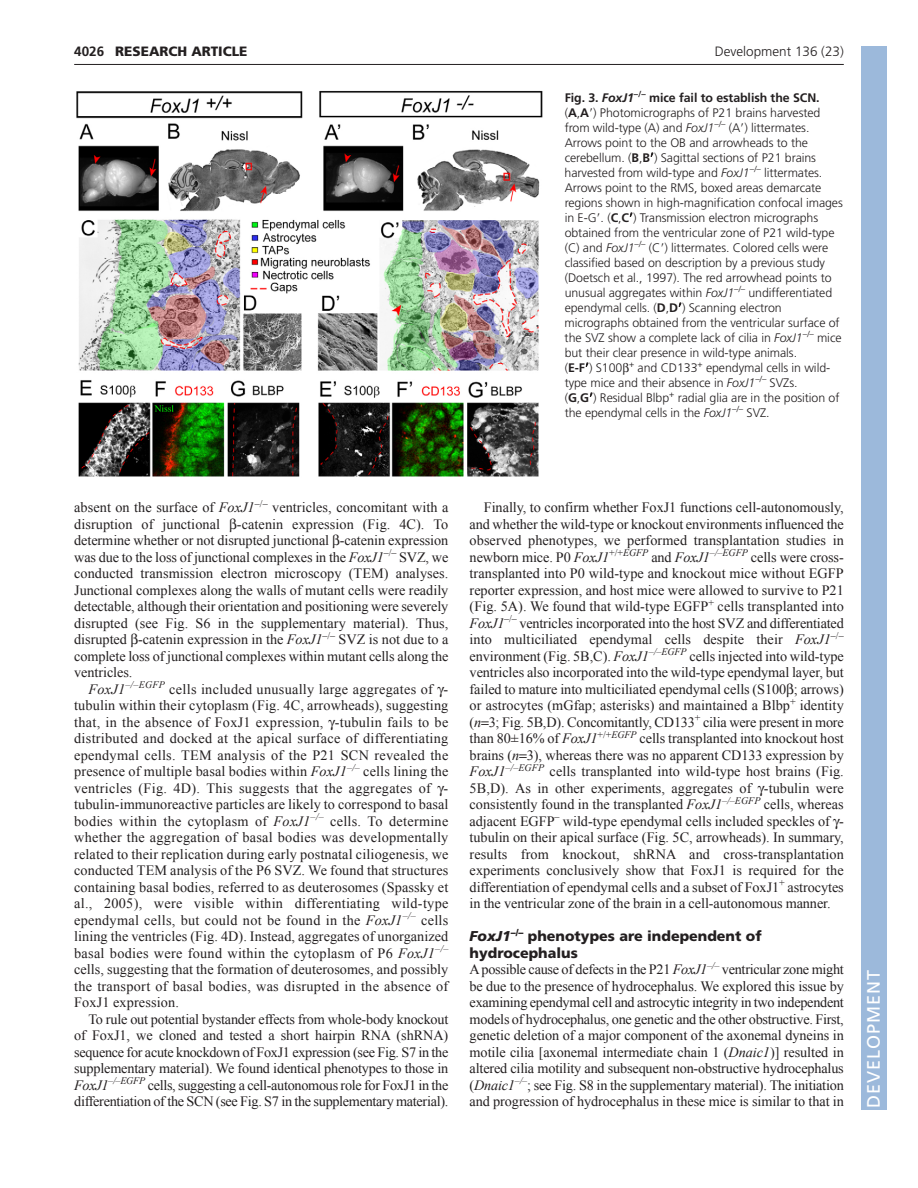
<style>
.page{position:relative;width:918px;height:1188px;background:#fff}
.page>*{position:absolute;margin:0;border:0;box-sizing:border-box;transform-origin:0 0}
.t1{font:18px "Frutiger LT Std";letter-spacing:.055em;color:#fff}
.t2{font:14.25px/16.5px "Times New Roman";letter-spacing:-.005em;color:#231f20;text-align:justify}
.t3{font:900 14.25px/16.5px "Frutiger LT Std";color:#231f20}
.t4{font:300 13.5px "Frutiger LT Std";color:#231f20}
.t5{font:900 13.5px "Frutiger LT Std";color:#231f20}
.t6{font:700 13.5px "Frutiger LT Std";color:#231f20}
.t7{font:300 12.3px/15px "Frutiger LT Std";letter-spacing:-.005em;color:#231f20}
.s1{font-weight:700}
.s2{font-weight:700;font-style:italic}
.s3{font-family:"Mathematical Pi One";font-weight:400}
.s4{font-style:italic}
</style>
<div class="page">
<hr style="left:74px;top:64px;width:770px;height:1px;background:#231f20">
<img style="left:76px;top:90px;width:467px;height:387px">
<div style="left:861px;top:46px;width:25px;height:1064px;background:#9cb9db"></div>
<p class="t6" style="left:74px;top:46px;width:32px">4026</p>
<p class="t5" style="left:115px;top:46px;width:134px">RESEARCH ARTICLE</p>
<p class="t4" style="left:715px;top:46px;width:131px">Development 136 (23)</p>
<p class="t7" style="left:565px;top:91px;width:280px"><span class="s1">Fig. 3.</span> <span class="s2">FoxJ1</span><sup>–/–</sup> <span class="s1">mice fail to establish the SCN. </span>(<span class="s1">A</span>,<span class="s1">A</span><span class="s3">-</span>) Photomicrographs of P21 brains harvested from wild-type (A) and <span class="s4">FoxJ1</span><sup>–/–</sup> (A<span class="s3">-</span>) littermates.<br>Arrows point to the OB and arrowheads to the cerebellum. (<span class="s1">B</span>,<span class="s1">B</span><span class="s3">-</span>) Sagittal sections of P21 brains harvested from wild-type and <span class="s4">FoxJ1</span><sup>–/–</sup> littermates.<br>Arrows point to the RMS, boxed areas demarcate regions shown in high-magnification confocal images in E-G<span class="s3">-</span>. (<span class="s1">C</span>,<span class="s1">C</span><span class="s3">-</span>) Transmission electron micrographs obtained from the ventricular zone of P21 wild-type (C) and <span class="s4">FoxJ1</span><sup>–/–</sup> (C<span class="s3">-</span>) littermates. Colored cells were classified based on description by a previous study (Doetsch et al., 1997). The red arrowhead points to unusual aggregates within <span class="s4">FoxJ1</span><sup>–/–</sup> undifferentiated ependymal cells. (<span class="s1">D</span>,<span class="s1">D</span><span class="s3">-</span>) Scanning electron micrographs obtained from the ventricular surface of the SVZ show a complete lack of cilia in <span class="s4">FoxJ1</span><sup>–/–</sup> mice but their clear presence in wild-type animals.<br>(<span class="s1">E-F</span><span class="s3">-</span>) S100 <sup>+</sup> and CD133<sup>+</sup> ependymal cells in wild&shy;type mice and their absence in <span class="s4">FoxJ1</span><sup>–/–</sup> SVZs.<br>(<span class="s1">G</span>,<span class="s1">G</span><span class="s3">-</span>) Residual Blbp<sup>+</sup> radial glia are in the position of the ependymal cells in the <span class="s4">FoxJ1</span><sup>–/–</sup> SVZ.</p>
<p class="t2" style="left:74px;top:499px;width:376px">absent on the surface of <span class="s4">FoxJ1</span><sup>–/–</sup> ventricles, concomitant with a disruption of junctional -catenin expression (Fig. 4C). To determine whether or not disrupted junctional -catenin expression was due to the loss of junctional complexes in the <span class="s4">FoxJ1</span><sup>–/–</sup> SVZ, we conducted transmission electron microscopy (TEM) analyses.<br>Junctional complexes along the walls of mutant cells were readily detectable, although their orientation and positioning were severely disrupted (see Fig. S6 in the supplementary material). Thus, disrupted -catenin expression in the <span class="s4">FoxJ1</span><sup>–/–</sup> SVZ is not due to a complete loss of junctional complexes within mutant cells along the ventricles.</p>
<p class="t2" style="left:74px;top:681px;width:376px;text-indent:14px"><span class="s4">FoxJ1</span><sup>–/–EGFP</sup> cells included unusually large aggregates of - tubulin within their cytoplasm (Fig. 4C, arrowheads), suggesting that, in the absence of FoxJ1 expression, -tubulin fails to be distributed and docked at the apical surface of differentiating ependymal cells. TEM analysis of the P21 SCN revealed the presence of multiple basal bodies within <span class="s4">FoxJ1</span><sup>–/–</sup> cells lining the ventricles (Fig. 4D). This suggests that the aggregates of - tubulin-immunoreactive particles are likely to correspond to basal bodies within the cytoplasm of <span class="s4">FoxJ1</span><sup>–/–</sup> cells. To determine whether the aggregation of basal bodies was developmentally related to their replication during early postnatal ciliogenesis, we conducted TEM analysis of the P6 SVZ. We found that structures containing basal bodies, referred to as deuterosomes (Spassky et al., 2005), were visible within differentiating wild-type ependymal cells, but could not be found in the <span class="s4">FoxJ1</span><sup>–/–</sup> cells lining the ventricles (Fig. 4D). Instead, aggregates of unorganized basal bodies were found within the cytoplasm of P6 <span class="s4">FoxJ1</span><sup>–/– </sup>cells, suggesting that the formation of deuterosomes, and possibly the transport of basal bodies, was disrupted in the absence of FoxJ1 expression.</p>
<p class="t2" style="left:74px;top:1011px;width:376px;text-indent:14px">To rule out potential bystander effects from whole-body knockout of FoxJ1, we cloned and tested a short hairpin RNA (shRNA) sequence for acute knockdown of FoxJ1 expression (see Fig. S7 in the supplementary material). We found identical phenotypes to those in <span class="s4">FoxJ1</span><sup>–/–EGFP</sup> cells, suggesting a cell-autonomous role for FoxJ1 in the differentiation of the SCN (see Fig. S7 in the supplementary material).</p>
<p class="t2" style="left:470px;top:499px;width:376px;text-indent:14px">Finally, to confirm whether FoxJ1 functions cell-autonomously, and whether the wild-type or knockout environments influenced the observed phenotypes, we performed transplantation studies in newborn mice. P0 <span class="s4">FoxJ1</span><sup>+/+</sup><sup>EGFP</sup> and <span class="s4">FoxJ1</span><sup>–/–EGFP</sup> cells were cross&shy;transplanted into P0 wild-type and knockout mice without EGFP reporter expression, and host mice were allowed to survive to P21 (Fig. 5A). We found that wild-type EGFP<sup>+</sup> cells transplanted into <span class="s4">FoxJ1</span><sup>–/–</sup> ventricles incorporated into the host SVZ and differentiated into multiciliated ependymal cells despite their <span class="s4">FoxJ1</span><sup>–/– </sup>environment (Fig. 5B,C). <span class="s4">FoxJ1</span><sup>–/–EGFP</sup> cells injected into wild-type ventricles also incorporated into the wild-type ependymal layer, but failed to mature into multiciliated ependymal cells (S100 ; arrows) or astrocytes (mGfap; asterisks) and maintained a Blbp<sup>+</sup> identity (<span class="s4">n</span> 3; Fig. 5B,D). Concomitantly, CD133<sup>+</sup> cilia were present in more than 80±16% of <span class="s4">FoxJ1</span><sup>+/+</sup><sup>EGFP</sup> cells transplanted into knockout host brains (<span class="s4">n</span> 3), whereas there was no apparent CD133 expression by <span class="s4">FoxJ1</span><sup>–/–EGFP</sup> cells transplanted into wild-type host brains (Fig.<br>5B,D). As in other experiments, aggregates of -tubulin were consistently found in the transplanted <span class="s4">FoxJ1</span><sup>–/–EGFP</sup> cells, whereas adjacent EGFP<sup>–</sup> wild-type ependymal cells included speckles of - tubulin on their apical surface (Fig. 5C, arrowheads). In summary, results from knockout, shRNA and cross-transplantation experiments conclusively show that FoxJ1 is required for the differentiation of ependymal cells and a subset of FoxJ1<sup>+</sup> astrocytes in the ventricular zone of the brain in a cell-autonomous manner.</p>
<p class="t3" style="left:470px;top:929px;width:294px"><span class="s4">FoxJ1</span><sup>–/–</sup> phenotypes are independent of hydrocephalus</p>
<p class="t2" style="left:470px;top:961px;width:376px">A possible cause of defects in the P21 <span class="s4">FoxJ1</span><sup>–/–</sup> ventricular zone might be due to the presence of hydrocephalus. We explored this issue by examining ependymal cell and astrocytic integrity in two independent models of hydrocephalus, one genetic and the other obstructive. First, genetic deletion of a major component of the axonemal dyneins in motile cilia [axonemal intermediate chain 1 (<span class="s4">Dnaic1</span>)] resulted in altered cilia motility and subsequent non-obstructive hydrocephalus (<span class="s4">Dnaic1</span><sup>–/–</sup>; see Fig. S8 in the supplementary material). The initiation and progression of hydrocephalus in these mice is similar to that in</p>
<p class="t1" style="left:863px;top:1108px;width:140px;rotate:-90deg">DEVELOPMENT</p>
</div>
